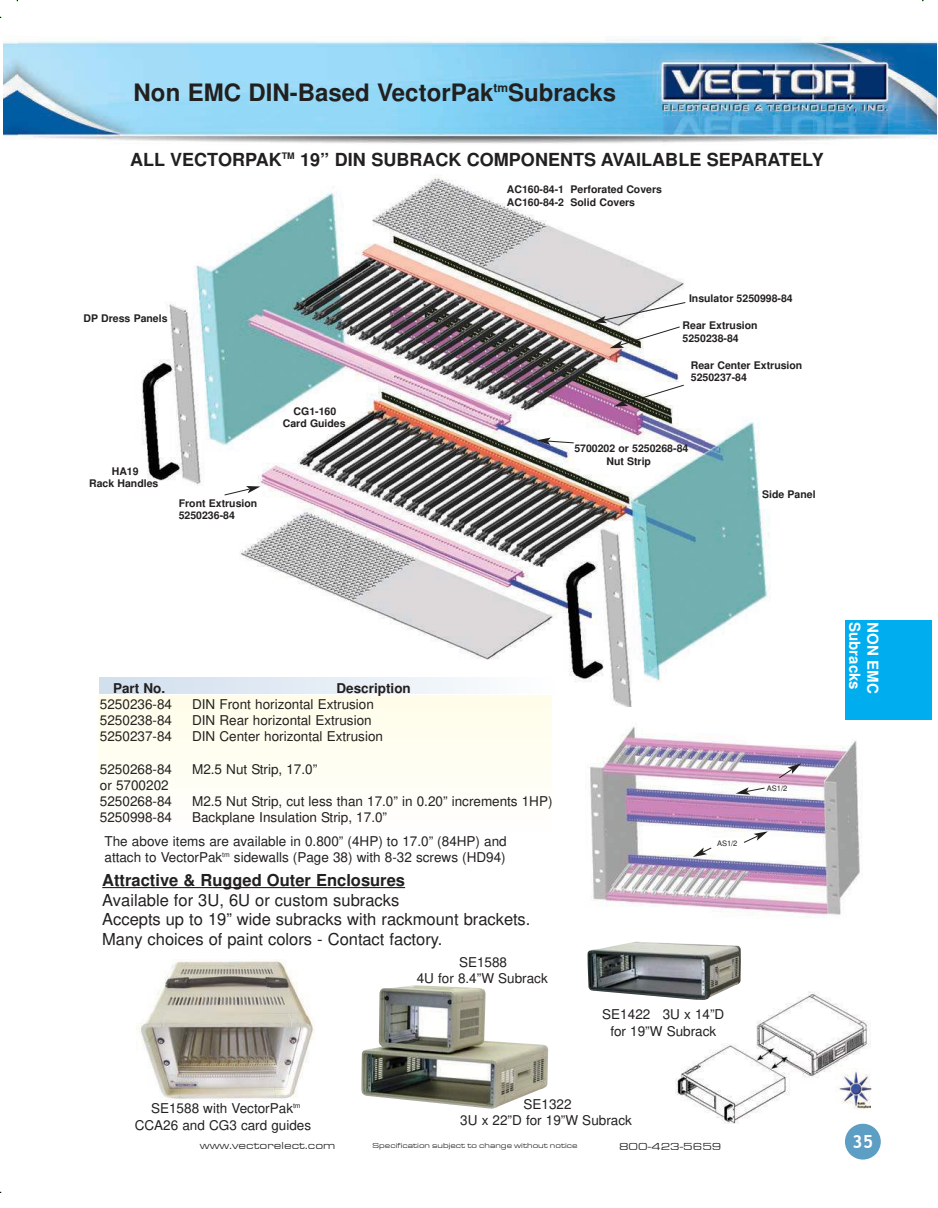
<style>
.page{position:relative;width:938px;height:1208px;background:#fff}
.page>*{position:absolute;margin:0;border:0;box-sizing:border-box;transform-origin:0 0}
.t1{font:700 24px "Arial";color:#221f1f}
.t2{font:700 18px "Arial";color:#221f1f}
.t3{font:700 18px "Trebuchet MS";color:#fff}
.t4{font:16.5px/19.8px "Arial";color:#221f1f}
.t5{font:700 16.5px "Arial";color:#221f1f}
.t6{font:700 15px "Arial";color:#fff}
.t7{font:13.5px/16.2px "Arial";color:#221f1f}
.t8{font:700 13.5px "Arial";color:#221f1f}
.t9{font:700 10.5px/12.6px "Arial";color:#221f1f}
.t10{font:10.5px "Eurostar Regular Extended";color:#221f1f}
.t11{font:7.5px "Eurostar Regular Extended";color:#221f1f}
.t12{font:7.5px "Arial";color:#221f1f}
</style>
<div class="page">
<img style="left:675px;top:992px;width:194px;height:131px">
<img style="left:141px;top:174px;width:629px;height:532px">
<img style="left:18px;top:36px;width:917px;height:108px">
<svg style="left:845px;top:1123px;width:35px;height:36px"></svg>
<div style="left:844px;top:620px;width:87px;height:99px;background:#00adef"></div>
<img style="left:100px;top:677px;width:453px;height:17px">
<div style="left:98px;top:695px;width:453px;height:85px;background:#fffeee"></div>
<img style="left:834px;top:1068px;width:38px;height:45px">
<hr style="left:102px;top:887px;width:303px;height:1px;background:#221f1f">
<img style="left:587px;top:941px;width:153px;height:59px">
<img style="left:361px;top:985px;width:187px;height:123px">
<img style="left:590px;top:726px;width:270px;height:192px">
<svg style="left:743px;top:831px;width:24px;height:11px"></svg>
<svg style="left:692px;top:847px;width:19px;height:10px"></svg>
<svg style="left:778px;top:763px;width:22px;height:15px"></svg>
<svg style="left:735px;top:787px;width:29px;height:7px"></svg>
<svg style="left:613px;top:385px;width:70px;height:21px"></svg>
<svg style="left:224px;top:486px;width:36px;height:9px"></svg>
<img style="left:4px;top:42px;width:14px;height:94px">
<svg style="left:536px;top:437px;width:37px;height:8px"></svg>
<svg style="left:592px;top:302px;width:93px;height:46px"></svg>
<img style="left:137px;top:959px;width:178px;height:140px">
<h1 class="t1" style="left:134px;top:83px;width:484px">Non EMC DIN-Based VectorPak<sup>tm</sup>Subracks</h1>
<h2 class="t2" style="left:130px;top:152px;width:694px">ALL VECTORPAK<sup>TM</sup> 19” DIN SUBRACK COMPONENTS AVAILABLE SEPARATELY</h2>
<p class="t9" style="left:84px;top:313px;width:85px">DP Dress Panels</p>
<p class="t9" style="left:89px;top:465px;width:71px;text-align:center">HA19<br>Rack Handles</p>
<p class="t9" style="left:179px;top:497px;width:80px">Front Extrusion<br>5250236-84</p>
<p class="t9" style="left:283px;top:405px;width:64px;text-align:center">CG1-160<br>Card Guides</p>
<p class="t9" style="left:506px;top:184px;width:156px">AC160-84-1 Perforated Covers<br>AC160-84-2 Solid Covers</p>
<p class="t9" style="left:688px;top:293px;width:105px">Insulator 5250998-84</p>
<p class="t9" style="left:682px;top:320px;width:76px">Rear Extrusion<br>5250238-84</p>
<p class="t9" style="left:690px;top:359px;width:113px">Rear Center Extrusion<br>5250237-84</p>
<p class="t9" style="left:574px;top:443px;width:115px;text-align:center">5700202 or 5250268-84<br>Nut Strip</p>
<p class="t9" style="left:761px;top:489px;width:55px">Side Panel</p>
<p class="t8" style="left:113px;top:682px;width:54px">Part No.</p>
<p class="t7" style="left:100px;top:697px;width:74px;text-align:justify">5250236-84<br>5250238-84<br>5250237-84</p>
<p class="t7" style="left:100px;top:762px;width:74px">5250268-84 or 5700202<br>5250268-84<br>5250998-84</p>
<p class="t8" style="left:336px;top:682px;width:76px">Description</p>
<p class="t7" style="left:192px;top:697px;width:192px">DIN Front horizontal Extrusion<br>DIN Rear horizontal Extrusion<br>DIN Center horizontal Extrusion</p>
<p class="t7" style="left:192px;top:762px;width:127px">M2.5 Nut Strip, 17.0”</p>
<p class="t7" style="left:192px;top:794px;width:362px">M2.5 Nut Strip, cut less than 17.0” in 0.20” increments 1HP)<br>Backplane Insulation Strip, 17.0”</p>
<p class="t7" style="left:104px;top:834px;width:403px">The above items are available in 0.800” (4HP) to 17.0” (84HP) and attach to VectorPak<sup>tm</sup> sidewalls (Page 38) with 8-32 screws (HD94)</p>
<p class="t5" style="left:102px;top:873px;width:304px">Attractive &amp; Rugged Outer Enclosures</p>
<p class="t4" style="left:102px;top:891px;width:429px">Available for 3U, 6U or custom subracks<br>Accepts up to 19” wide subracks with rackmount brackets.<br>Many choices of paint colors - Contact factory.</p>
<p class="t7" style="left:416px;top:955px;width:132px;text-align:center">SE1588<br>4U for 8.4”W Subrack</p>
<p class="t12" style="left:716px;top:840px;width:22px">AS1/2</p>
<p class="t7" style="left:602px;top:1007px;width:123px;text-align:center">SE1422 3U x 14”D for 19”W Subrack</p>
<p class="t7" style="left:135px;top:1101px;width:178px;text-align:center">SE1588 with VectorPak<sup>tm<br></sup>CCA26 and CG3 card guides</p>
<p class="t7" style="left:460px;top:1096px;width:173px;text-align:center">SE1322<br>3U x 22”D for 19”W Subrack</p>
<p class="t12" style="left:766px;top:785px;width:22px">AS1/2</p>
<p class="t6" style="left:860px;top:622px;width:69px;rotate:90deg">Subracks</p>
<p class="t6" style="left:878px;top:622px;width:73px;rotate:90deg">NON EMC</p>
<p class="t10" style="left:200px;top:1139px;width:137px">www.vectorelect.com</p>
<p class="t11" style="left:372px;top:1141px;width:206px">Specification subject to change without notice</p>
<p class="t10" style="left:618px;top:1140px;width:104px">800-423-5659</p>
<h2 class="t3" style="left:851px;top:1130px;width:23px">35</h2>
</div>
